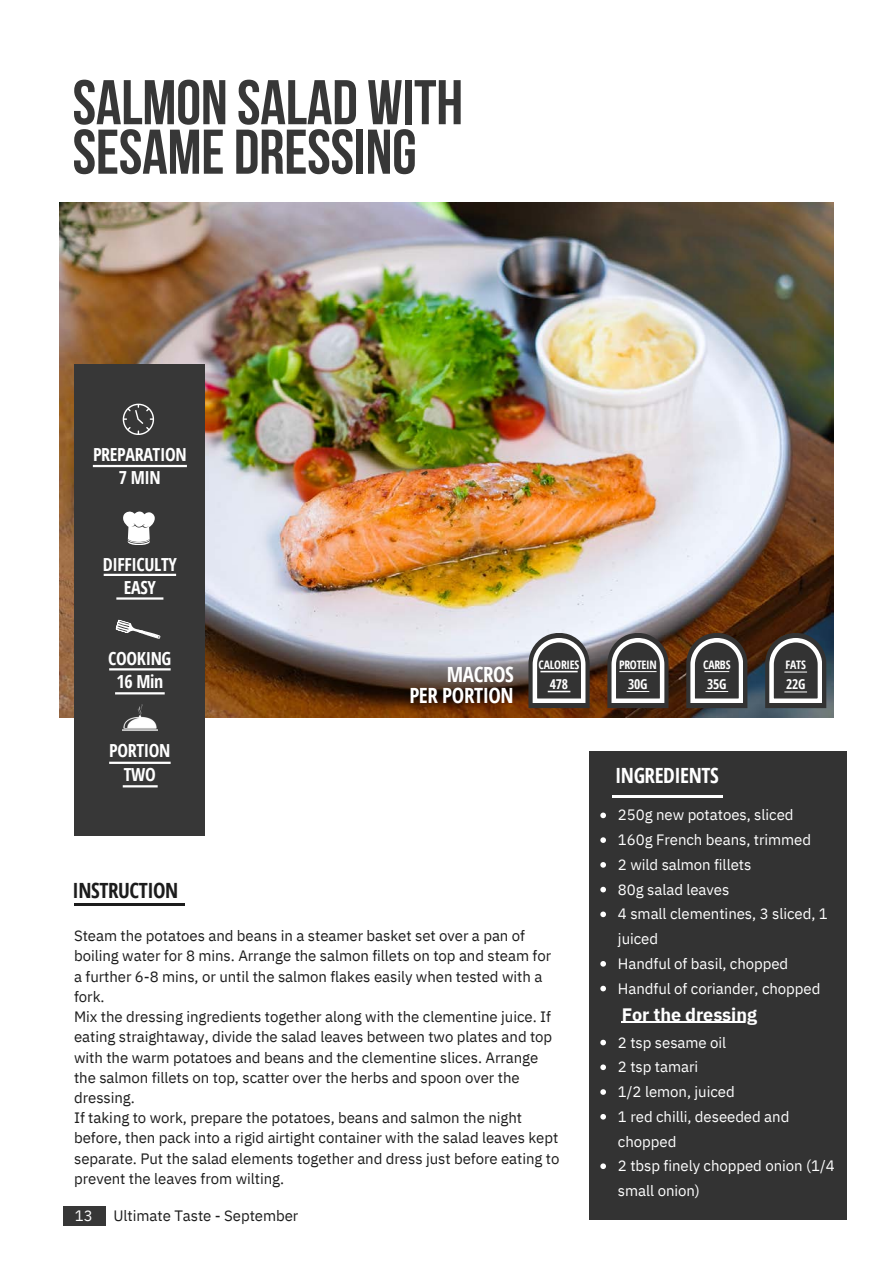
<style>
.page{position:relative;width:893px;height:1264px;background:#fff}
.page>*{position:absolute;margin:0;border:0;box-sizing:border-box;transform-origin:0 0}
.t1{font:700 63px "Bebas Neue";letter-spacing:-.005em;color:#373737}
.t2{font:700 21px "Open Sans Condensed";letter-spacing:-.02em;color:#fff}
.t3{font:700 21px "Open Sans Condensed";letter-spacing:-.02em;color:#1c1c1c}
.t4{font:700 18px/23.5px "Open Sans Condensed";letter-spacing:-.02em;color:#fff;text-align:center}
.t5{font:700 18px "IBM Plex Sans";letter-spacing:-.005em;color:#fff}
.t6{font:15px/20.2px "IBM Plex Sans";letter-spacing:-.005em;color:#1c1c1c}
.t7{font:15px/24.8px "IBM Plex Sans";letter-spacing:-.005em;color:#fff}
.t8{font:700 13.5px "Open Sans Condensed";letter-spacing:-.02em;color:#fff}
.t9{font:700 11.7px "Open Sans Condensed";letter-spacing:-.02em;color:#fff}
</style>
<div class="page">
<hr style="left:74px;top:903px;width:110px;height:2px;background:#1c1c1c">
<img style="left:59px;top:202px;width:774px;height:515px">
<div style="left:75px;top:364px;width:130px;height:471px;background:#373737"></div>
<hr style="left:104px;top:573px;width:72px;height:3px;background:#fff">
<hr style="left:93px;top:465px;width:94px;height:2px;background:#fff">
<hr style="left:116px;top:597px;width:47px;height:2px;background:#fff">
<hr style="left:109px;top:668px;width:62px;height:2px;background:#fff">
<hr style="left:115px;top:692px;width:50px;height:2px;background:#fff">
<hr style="left:109px;top:761px;width:62px;height:3px;background:#fff">
<hr style="left:123px;top:785px;width:35px;height:2px;background:#fff">
<svg style="left:123px;top:511px;width:32px;height:34px"></svg>
<svg style="left:123px;top:403px;width:31px;height:32px"></svg>
<svg style="left:115px;top:619px;width:46px;height:20px"></svg>
<img style="left:123px;top:704px;width:35px;height:27px">
<div style="left:64px;top:1206px;width:42px;height:19px;background:#373737"></div>
<svg style="left:528px;top:633px;width:61px;height:75px"></svg>
<hr style="left:547px;top:690px;width:23px;height:2px;background:#fff">
<hr style="left:540px;top:670px;width:37px;height:2px;background:#fff">
<svg style="left:607px;top:633px;width:61px;height:75px"></svg>
<hr style="left:619px;top:671px;width:37px;height:1px;background:#fff">
<svg style="left:686px;top:633px;width:61px;height:75px"></svg>
<svg style="left:765px;top:633px;width:61px;height:75px"></svg>
<div style="left:589px;top:751px;width:257px;height:468px;background:#333"></div>
<hr style="left:612px;top:795px;width:111px;height:2px;background:#fff">
<svg style="left:600px;top:812px;width:6px;height:6px"></svg>
<svg style="left:600px;top:837px;width:6px;height:6px"></svg>
<svg style="left:600px;top:862px;width:6px;height:5px"></svg>
<svg style="left:600px;top:886px;width:6px;height:6px"></svg>
<svg style="left:600px;top:911px;width:6px;height:6px"></svg>
<svg style="left:600px;top:961px;width:6px;height:5px"></svg>
<svg style="left:600px;top:985px;width:6px;height:6px"></svg>
<svg style="left:600px;top:1039px;width:6px;height:6px"></svg>
<svg style="left:600px;top:1064px;width:6px;height:6px"></svg>
<svg style="left:600px;top:1089px;width:6px;height:5px"></svg>
<svg style="left:600px;top:1114px;width:6px;height:5px"></svg>
<svg style="left:600px;top:1163px;width:6px;height:5px"></svg>
<hr style="left:621px;top:1021px;width:135px;height:1px;background:#fff">
<p class="t1" style="left:73px;top:77px;width:392px">SALMON SALAD WITH</p>
<p class="t1" style="left:73px;top:126px;width:345px">SESAME DRESSING</p>
<p class="t4" style="left:93px;top:442px;width:95px">PREPARATION<br>7 MIN</p>
<p class="t4" style="left:103px;top:552px;width:76px">DIFFICULTY</p>
<p class="t4" style="left:124px;top:575px;width:34px">EASY</p>
<p class="t4" style="left:108px;top:645px;width:65px">COOKING</p>
<p class="t4" style="left:116px;top:669px;width:48px">16 Min</p>
<p class="t4" style="left:109px;top:738px;width:63px">PORTION<br>TWO</p>
<p class="t3" style="left:73px;top:875px;width:107px">INSTRUCTION</p>
<p class="t2" style="left:447px;top:660px;width:68px">MACROS</p>
<p class="t2" style="left:409px;top:680px;width:106px">PER PORTION</p>
<p class="t9" style="left:538px;top:656px;width:42px">CALORIES</p>
<p class="t8" style="left:550px;top:674px;width:20px">478</p>
<p class="t6" style="left:74px;top:925px;width:478px">Steam the potatoes and beans in a steamer basket set over a pan of boiling water for 8 mins. Arrange the salmon fillets on top and steam for a further 6-8 mins, or until the salmon flakes easily when tested with a fork.</p>
<p class="t6" style="left:74px;top:1006px;width:479px">Mix the dressing ingredients together along with the clementine juice. If eating straightaway, divide the salad leaves between two plates and top with the warm potatoes and beans and the clementine slices. Arrange the salmon fillets on top, scatter over the herbs and spoon over the dressing.</p>
<p class="t6" style="left:74px;top:1107px;width:487px">If taking to work, prepare the potatoes, beans and salmon the night before, then pack into a rigid airtight container with the salad leaves kept separate. Put the salad elements together and dress just before eating to prevent the leaves from wilting.</p>
<p class="t7" style="left:75px;top:1202px;width:19px">13</p>
<p class="t6" style="left:113px;top:1205px;width:186px">Ultimate Taste - September</p>
<p class="t9" style="left:619px;top:656px;width:39px">PROTEIN</p>
<p class="t9" style="left:703px;top:656px;width:29px">CARBS</p>
<p class="t9" style="left:785px;top:656px;width:22px">FATS</p>
<p class="t8" style="left:628px;top:674px;width:21px">30G</p>
<p class="t8" style="left:707px;top:674px;width:21px">35G</p>
<p class="t8" style="left:786px;top:674px;width:21px">22G</p>
<p class="t2" style="left:615px;top:760px;width:105px">INGREDIENTS</p>
<p class="t7" style="left:618px;top:802px;width:177px">250g new potatoes, sliced</p>
<p class="t7" style="left:618px;top:827px;width:195px">160g French beans, trimmed</p>
<p class="t7" style="left:618px;top:852px;width:135px">2 wild salmon fillets</p>
<p class="t7" style="left:618px;top:876px;width:113px">80g salad leaves</p>
<p class="t7" style="left:618px;top:901px;width:211px">4 small clementines, 3 sliced, 1 juiced</p>
<p class="t7" style="left:618px;top:950px;width:172px">Handful of basil, chopped</p>
<p class="t7" style="left:618px;top:975px;width:204px">Handful of coriander, chopped</p>
<p class="t7" style="left:618px;top:1029px;width:110px">2 tsp sesame oil</p>
<p class="t7" style="left:618px;top:1054px;width:82px">2 tsp tamari</p>
<p class="t7" style="left:618px;top:1079px;width:118px">1/2 lemon, juiced</p>
<p class="t7" style="left:618px;top:1103px;width:173px">1 red chilli, deseeded and chopped</p>
<p class="t7" style="left:618px;top:1153px;width:218px">2 tbsp finely chopped onion (1/4 small onion)</p>
<p class="t5" style="left:621px;top:1002px;width:137px">For the dressing</p>
</div>
